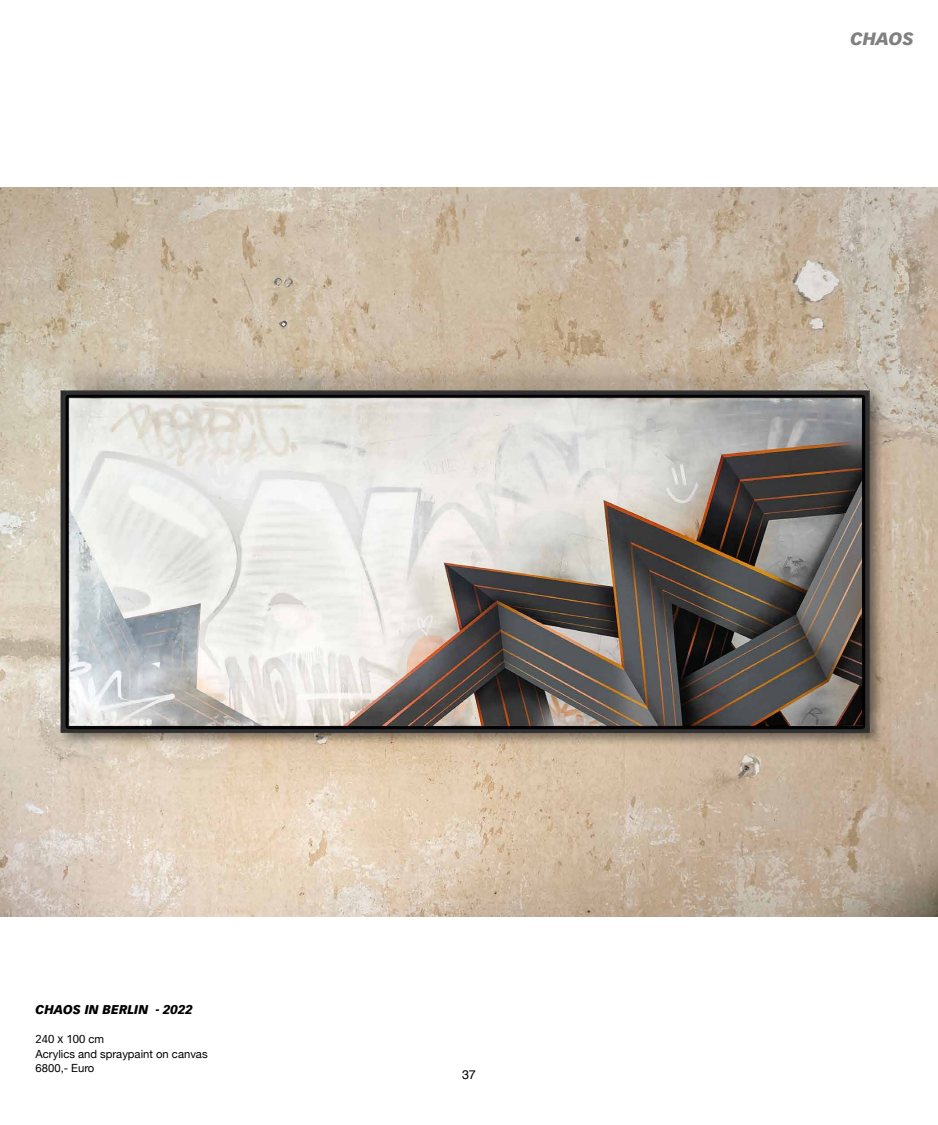
<style>
.page{position:relative;width:938px;height:1125px;background:#fff}
.page>*{position:absolute;margin:0;border:0;box-sizing:border-box;transform-origin:0 0}
.t1{font:italic 900 17.5px "Vectora LT Std";color:#808080}
.t2{font:italic 900 12.5px "Vectora LT Std";color:#000}
.t3{font:12.5px "Helvetica";color:#000}
.t4{font:11.25px/14.4px "Helvetica Neue";color:#000}
.t5{font:11.25px "Vectora LT Std";color:#000}
.s1{font-family:"Helvetica Neue"}
</style>
<div class="page">
<img style="left:0;top:188px;width:938px;height:729px">
<h1 class="t1" style="left:850px;top:28px;width:65px">CHAOS</h1>
<p class="t2" style="left:36px;top:1003px;width:159px">CHAOS IN BERLIN - 2022</p>
<p class="t5" style="left:36px;top:1033px;width:70px">240 x 100 <span class="s1">cm</span></p>
<p class="t4" style="left:36px;top:1047px;width:173px">Acrylics and spraypaint on canvas<br>6800,- Euro</p>
<p class="t3" style="left:462px;top:1065px;width:15px">37</p>
</div>
